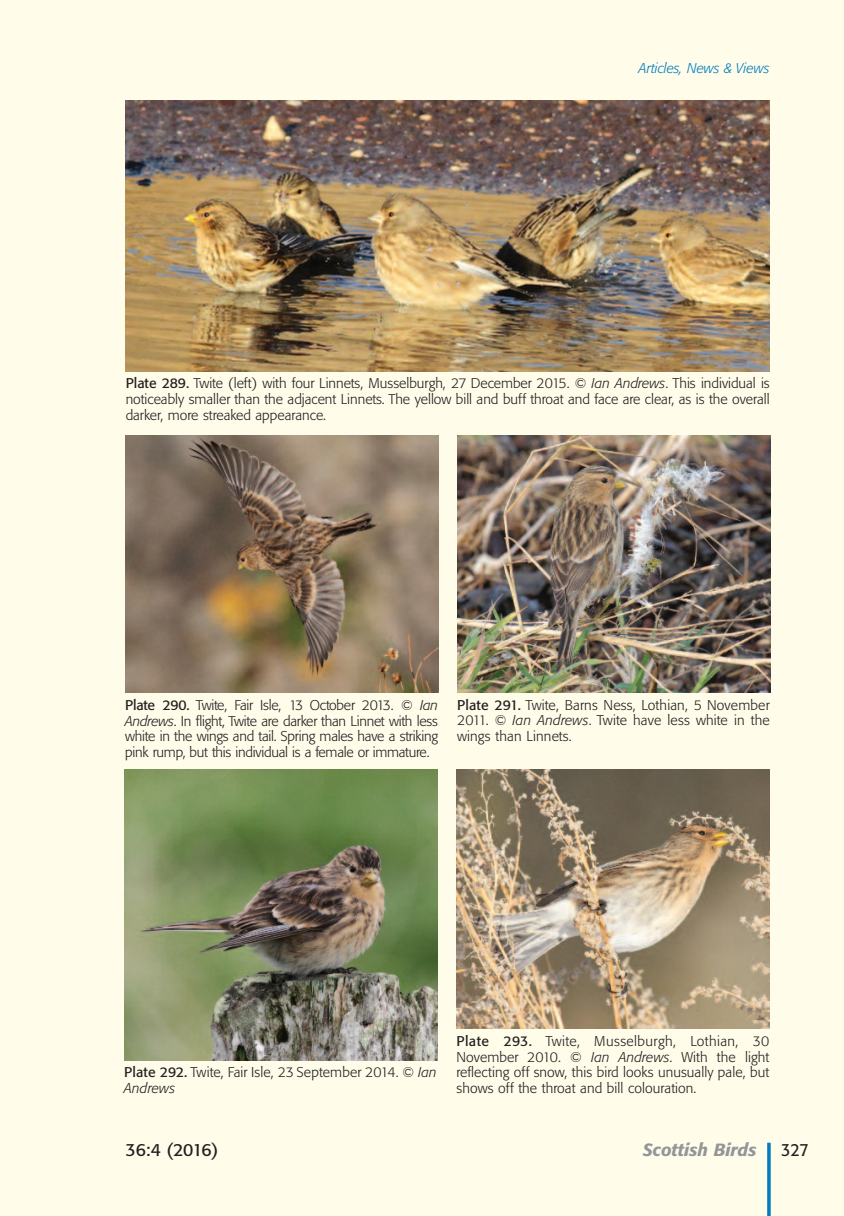
<style>
.page{position:relative;width:844px;height:1216px;background:#fff}
.page>*{position:absolute;margin:0;border:0;box-sizing:border-box;transform-origin:0 0}
.t1{font:italic 500 17.5px "Formata BQ";color:#939598}
.t2{font:17.5px "Formata BQ";color:#231f20}
.t3{font:17.5px "Formata BQ";color:#231f20;scale:.9 1}
.t4{font:300 14px/15.8px "Formata BQ";color:#231f20;text-align:justify}
.t5{font:italic 300 14px "Formata BQ";color:#007cc2}
.s1{font-weight:400}
.s2{font-style:italic}
</style>
<div class="page">
<div style="left:0;top:0;width:843px;height:1215px;background:#fffdea"></div>
<hr style="left:767px;top:1142px;width:3px;height:73px;background:#007cc2">
<img style="left:457px;top:435px;width:312px;height:257px">
<img style="left:125px;top:100px;width:644px;height:271px">
<img style="left:125px;top:435px;width:313px;height:258px">
<img style="left:456px;top:769px;width:313px;height:259px">
<img style="left:124px;top:769px;width:313px;height:291px">
<p class="t5" style="left:638px;top:62px;width:132px">Articles, News &amp; Views</p>
<p class="t4" style="left:126px;top:376px;width:645px"><span class="s1">Plate 289.</span> Twite (left) with four Linnets, Musselburgh, 27 December 2015. © <span class="s2">Ian Andrews</span>. This individual is noticeably smaller than the adjacent Linnets. The yellow bill and buff throat and face are clear, as is the overall darker, more streaked appearance.</p>
<p class="t4" style="left:125px;top:698px;width:314px"><span class="s1">Plate 290.</span> Twite, Fair Isle, 13 October 2013. © <span class="s2">Ian Andrews</span>. In flight, Twite are darker than Linnet with less white in the wings and tail. Spring males have a striking pink rump, but this individual is a female or immature.</p>
<p class="t4" style="left:457px;top:698px;width:314px"><span class="s1">Plate 291.</span> Twite, Barns Ness, Lothian, 5 November 2011. © <span class="s2">Ian Andrews</span>. Twite have less white in the wings than Linnets.</p>
<p class="t4" style="left:124px;top:1065px;width:314px"><span class="s1">Plate 292.</span> Twite, Fair Isle, 23 September 2014. © <span class="s2">Ian<br>Andrews</span></p>
<p class="t2" style="left:125px;top:1141px;width:94px">36:4 (2016)</p>
<p class="t4" style="left:456px;top:1034px;width:314px"><span class="s1">Plate 293.</span> Twite, Musselburgh, Lothian, 30<br>November 2010. © <span class="s2">Ian Andrews</span>. With the light reflecting off snow, this bird looks unusually pale, but shows off the throat and bill colouration.</p>
<p class="t1" style="left:642px;top:1141px;width:115px">Scottish Birds</p>
<p class="t3" style="left:781px;top:1141px;width:32px">327</p>
</div>
